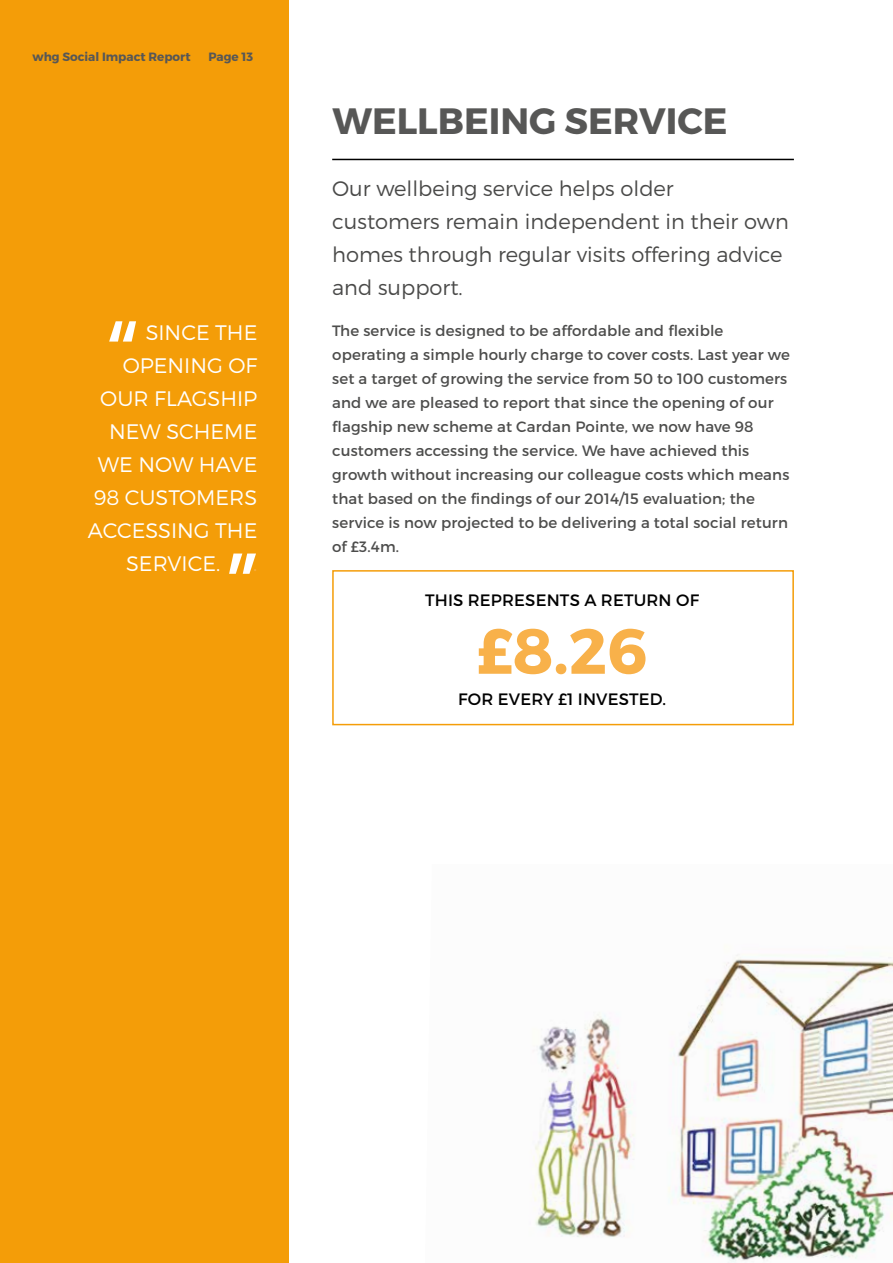
<style>
.page{position:relative;width:893px;height:1263px;background:#fff}
.page>*{position:absolute;margin:0;border:0;box-sizing:border-box;transform-origin:0 0}
.t1{font:700 63.6px "Montserrat";color:#f8b14a}
.t2{font:700 36.6px "Montserrat";color:#575756}
.t3{font:300 21px/33px "Montserrat";color:#4a4a49}
.t4{font:300 21px "Montserrat";color:#fff}
.t5{font:300 21px "Montserrat";color:#f7ad3f}
.t6{font:16.5px "Montserrat";letter-spacing:.01em;color:#000}
.t7{font:15px/24px "Montserrat";letter-spacing:.01em;color:#4d4d4c}
.t8{font:700 12px "Montserrat";color:#575756}
</style>
<div class="page">
<div style="left:0;top:0;width:289px;height:1263px;background:#f49d08"></div>
<div style="left:332px;top:570px;width:462px;height:155px;border:2px solid #f49d08"></div>
<hr style="left:332px;top:159px;width:462px;height:1px;background:#000">
<img style="left:533px;top:954px;width:360px;height:309px">
<svg style="left:109px;top:321px;width:27px;height:21px"></svg>
<svg style="left:229px;top:553px;width:27px;height:21px"></svg>
<p class="t8" style="left:32px;top:49px;width:160px">whg Social Impact Report</p>
<p class="t8" style="left:208px;top:49px;width:46px">Page 13</p>
<h3 class="t4" style="left:146px;top:319px;width:113px">SINCE THE</h3>
<h3 class="t4" style="left:123px;top:352px;width:136px">OPENING OF</h3>
<h3 class="t4" style="left:100px;top:385px;width:158px">OUR FLAGSHIP</h3>
<h3 class="t4" style="left:109px;top:418px;width:150px">NEW SCHEME</h3>
<h3 class="t4" style="left:98px;top:451px;width:161px">WE NOW HAVE</h3>
<h3 class="t4" style="left:94px;top:484px;width:165px">98 CUSTOMERS</h3>
<h3 class="t4" style="left:88px;top:517px;width:171px">ACCESSING THE</h3>
<h3 class="t4" style="left:126px;top:550px;width:96px">SERVICE.</h3>
<h3 class="t5" style="left:253px;top:550px;width:6px">.</h3>
<h2 class="t2" style="left:332px;top:99px;width:397px">WELLBEING SERVICE</h2>
<h3 class="t3" style="left:332px;top:172px;width:458px">Our wellbeing service helps older<br>customers remain independent in their own homes through regular visits offering advice and support.</h3>
<p class="t7" style="left:332px;top:319px;width:459px">The service is designed to be affordable and flexible operating a simple hourly charge to cover costs. Last year we set a target of growing the service from 50 to 100 customers and we are pleased to report that since the opening of our flagship new scheme at Cardan Pointe, we now have 98 customers accessing the service. We have achieved this growth without increasing our colleague costs which means that based on the findings of our 2014/15 evaluation; the service is now projected to be delivering a total social return of £3.4m.</p>
<p class="t6" style="left:425px;top:590px;width:276px">THIS REPRESENTS A RETURN OF</p>
<h1 class="t1" style="left:477px;top:612px;width:172px">£8.26</h1>
<p class="t6" style="left:458px;top:689px;width:209px">FOR EVERY £1 INVESTED.</p>
</div>
